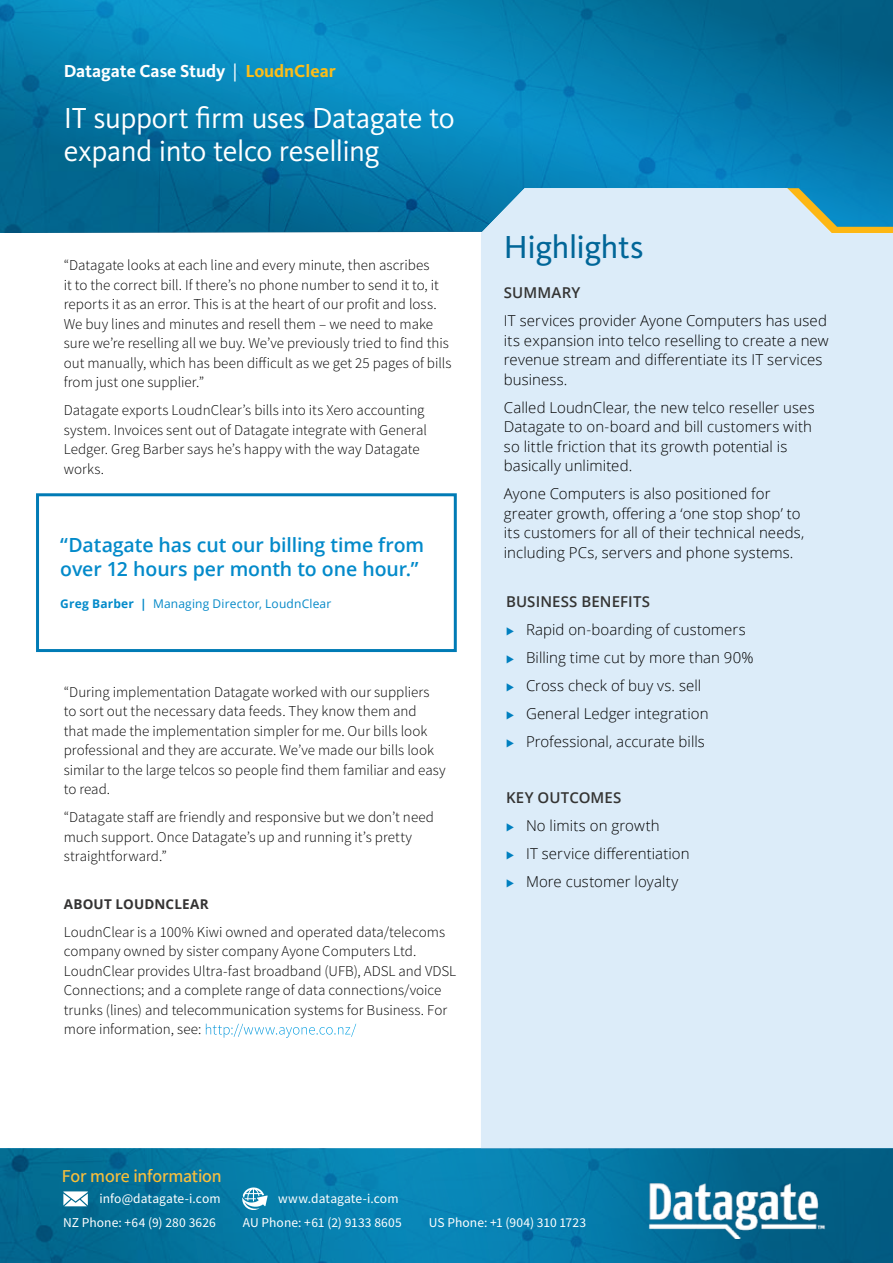
<style>
.page{position:relative;width:893px;height:1263px;background:#fff}
.page>*{position:absolute;margin:0;border:0;box-sizing:border-box;transform-origin:0 0}
.t1{font:33px "Kievit OT";letter-spacing:-.015em;color:#016698}
.t2{font:30px/33px "Kievit OT";letter-spacing:-.015em;color:#fff}
.t3{font:600 19.5px/24px "Open Sans";letter-spacing:-.005em;color:#038aca}
.t4{font:700 18px "Kievit OT";color:#fff}
.t5{font:18px "Source Sans Pro";letter-spacing:-.005em;color:#fdb714}
.t6{font:300 15px/19.5px "Source Sans Pro";color:#000}
.t7{font:300 15px/19.5px "Open Sans";letter-spacing:.005em;color:#000}
.t8{font:600 15px "Open Sans";letter-spacing:.005em;color:#343433}
.t9{font:13.5px "Source Sans Pro";letter-spacing:.01em;color:#fff}
.t10{font:700 13.5px "Open Sans";letter-spacing:.01em;color:#343333}
.t11{font:12px "Open Sans";letter-spacing:.015em;color:#0589c8}
.s1{font-weight:400}
.s2{color:#fdbd18}
.s3{font-weight:700;color:#038aca}
.s4{font-weight:700}
.s5{color:#fff}
</style>
<div class="page">
<div style="left:36px;top:493px;width:421px;height:159px;border:3px solid #007bb5"></div>
<img style="left:0;top:0;width:893px;height:188px">
<svg style="left:0;top:188px;width:481px;height:45px;background:#056893"></svg>
<div style="left:481px;top:188px;width:412px;height:960px;background:#dcecf9"></div>
<img style="left:0;top:1148px;width:893px;height:115px">
<svg style="left:63px;top:1191px;width:25px;height:15px"></svg>
<svg style="left:242px;top:1187px;width:26px;height:24px"></svg>
<svg style="left:507px;top:627px;width:7px;height:8px"></svg>
<svg style="left:507px;top:655px;width:7px;height:8px"></svg>
<svg style="left:507px;top:683px;width:7px;height:8px"></svg>
<svg style="left:507px;top:711px;width:7px;height:8px"></svg>
<svg style="left:507px;top:739px;width:7px;height:8px"></svg>
<svg style="left:507px;top:823px;width:7px;height:8px"></svg>
<svg style="left:507px;top:851px;width:7px;height:8px"></svg>
<svg style="left:507px;top:879px;width:7px;height:8px"></svg>
<p class="t4" style="left:64px;top:61px;width:273px">Datagate Case Study <span class="s1">|</span> <span class="s2">LoudnClear</span></p>
<h2 class="t2" style="left:64px;top:102px;width:392px">IT support firm uses Datagate to expand into telco reselling</h2>
<p class="t6" style="left:64px;top:256px;width:389px">“Datagate looks at each line and every minute, then ascribes<br>it to the correct bill. If there’s no phone number to send it to, it reports it as an error. This is at the heart of our profit and loss.<br>We buy lines and minutes and resell them – we need to make sure we’re reselling all we buy. We’ve previously tried to find this out manually, which has been difficult as we get 25 pages of bills from just one supplier.”</p>
<p class="t6" style="left:64px;top:401px;width:365px">Datagate exports LoudnClear’s bills into its Xero accounting system. Invoices sent out of Datagate integrate with General Ledger. Greg Barber says he’s happy with the way Datagate works.</p>
<h3 class="t3" style="left:60px;top:532px;width:365px">“Datagate has cut our billing time from over 12 hours per month to one hour.”</h3>
<p class="t11" style="left:60px;top:596px;width:273px"><span class="s3">Greg Barber</span> <span class="s4">|</span> Managing Director, LoudnClear</p>
<p class="t6" style="left:64px;top:682px;width:384px">“During implementation Datagate worked with our suppliers to sort out the necessary data feeds. They know them and<br>that made the implementation simpler for me. Our bills look professional and they are accurate. We’ve made our bills look similar to the large telcos so people find them familiar and easy to read.</p>
<p class="t6" style="left:64px;top:808px;width:372px">“Datagate staff are friendly and responsive but we don’t need much support. Once Datagate’s up and running it’s pretty straightforward.”</p>
<p class="t10" style="left:64px;top:894px;width:147px">ABOUT LOUDNCLEAR</p>
<p class="t6" style="left:64px;top:922px;width:394px">LoudnClear is a 100% Kiwi owned and operated data/telecoms company owned by sister company Ayone Computers Ltd.<br>LoudnClear provides Ultra-fast broadband (UFB), ADSL and VDSL Connections; and a complete range of data connections/voice trunks (lines) and telecommunication systems for Business. For more information, see: <span class="s5">http://www.ayone.co.nz/</span></p>
<h1 class="t1" style="left:504px;top:228px;width:141px">Highlights</h1>
<p class="t8" style="left:504px;top:283px;width:78px">SUMMARY</p>
<p class="t7" style="left:504px;top:311px;width:326px">IT services provider Ayone Computers has used its expansion into telco reselling to create a new revenue stream and differentiate its IT services business.</p>
<p class="t7" style="left:504px;top:397px;width:312px">Called LoudnClear, the new telco reseller uses Datagate to on-board and bill customers with so little friction that its growth potential is basically unlimited.</p>
<p class="t7" style="left:504px;top:484px;width:302px">Ayone Computers is also positioned for greater growth, offering a ‘one stop shop’ to its customers for all of their technical needs, including PCs, servers and phone systems.</p>
<p class="t8" style="left:506px;top:591px;width:146px">BUSINESS BENEFITS</p>
<p class="t7" style="left:526px;top:615px;width:229px;line-height:28px">Rapid on-boarding of customers<br>Billing time cut by more than 90%<br>Cross check of buy vs. sell<br>General Ledger integration<br>Professional, accurate bills</p>
<p class="t8" style="left:506px;top:787px;width:117px">KEY OUTCOMES</p>
<p class="t7" style="left:526px;top:811px;width:165px;line-height:28px">No limits on growth<br>IT service differentiation<br>More customer loyalty</p>
<p class="t5" style="left:62px;top:1164px;width:161px">For more information</p>
<p class="t9" style="left:99px;top:1189px;width:123px">info@datagate-i.com</p>
<p class="t9" style="left:278px;top:1189px;width:122px">www.datagate-i.com</p>
<p class="t9" style="left:63px;top:1214px;width:154px">NZ Phone: +64 (9) 280 3626</p>
<p class="t9" style="left:243px;top:1214px;width:161px">AU Phone: +61 (2) 9133 8605</p>
<p class="t9" style="left:429px;top:1214px;width:159px">US Phone: +1 (904) 310 1723</p>
</div>
